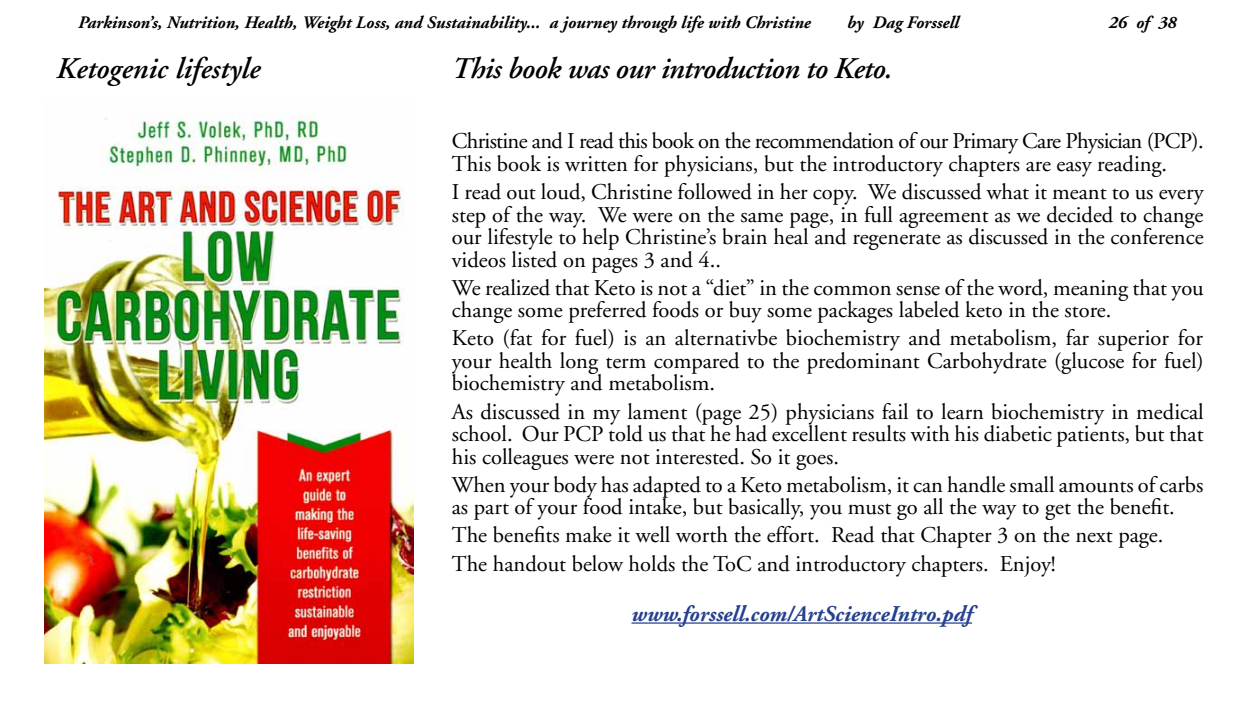
<style>
.page{position:relative;width:1260px;height:709px;background:#fff}
.page>*{position:absolute;margin:0;border:0;box-sizing:border-box;transform-origin:0 0}
.t1{font:italic 600 30px "Adobe Garamond";letter-spacing:-.02em;color:#000}
.t2{font:italic 600 30px "Adobe Garamond";color:#000}
.t3{font:22.5px/22.5px "Adobe Garamond";color:#000}
.t4{font:italic 700 22.5px "Adobe Garamond";color:#25408f}
.t5{font:italic 700 17.5px "Adobe Garamond";color:#000}
</style>
<div class="page">
<img style="left:44px;top:114px;width:370px;height:550px">
<hr style="left:632px;top:622px;width:340px;height:1px;background:#25408f">
<p class="t5" style="left:78px;top:13px;width:734px">Parkinson’s, Nutrition, Health, Weight Loss, and Sustainability... a journey through life with Christine</p>
<p class="t5" style="left:847px;top:13px;width:113px">by Dag Forssell</p>
<p class="t5" style="left:1109px;top:13px;width:70px">26 of 38</p>
<h1 class="t2" style="left:56px;top:52px;width:205px">Ketogenic lifestyle</h1>
<h1 class="t1" style="left:452px;top:52px;width:442px">This book was our introduction to Keto.</h1>
<p class="t3" style="left:452px;top:131px;width:753px">Christine and I read this book on the recommendation of our Primary Care Physician (PCP).<br>This book is written for physicians, but the introductory chapters are easy reading.</p>
<p class="t3" style="left:452px;top:181px;width:753px;text-align:justify">I read out loud, Christine followed in her copy. We discussed what it meant to us every step of the way. We were on the same page, in full agreement as we decided to change our lifestyle to help Christine’s brain heal and regenerate as discussed in the conference videos listed on pages 3 and 4..</p>
<p class="t3" style="left:452px;top:277px;width:753px">We realized that Keto is not a “diet” in the common sense of the word, meaning that you change some preferred foods or buy some packages labeled keto in the store.</p>
<p class="t3" style="left:452px;top:328px;width:753px;text-align:justify">Keto (fat for fuel) is an alternativbe biochemistry and metabolism, far superior for your health long term compared to the predominant Carbohydrate (glucose for fuel) biochemistry and metabolism.</p>
<p class="t3" style="left:452px;top:401px;width:753px;text-align:justify">As discussed in my lament (page 25) physicians fail to learn biochemistry in medical school. Our PCP told us that he had excellent results with his diabetic patients, but that his colleagues were not interested. So it goes.</p>
<p class="t3" style="left:452px;top:474px;width:753px">When your body has adapted to a Keto metabolism, it can handle small amounts of carbs as part of your food intake, but basically, you must go all the way to get the benefit.</p>
<p class="t3" style="left:452px;top:522px;width:713px;line-height:28.1px">The benefits make it well worth the effort. Read that Chapter 3 on the next page.<br>The handout below holds the ToC and introductory chapters. Enjoy!</p>
<p class="t4" style="left:632px;top:601px;width:342px">www.forssell.com/ArtScienceIntro.pdf</p>
</div>
